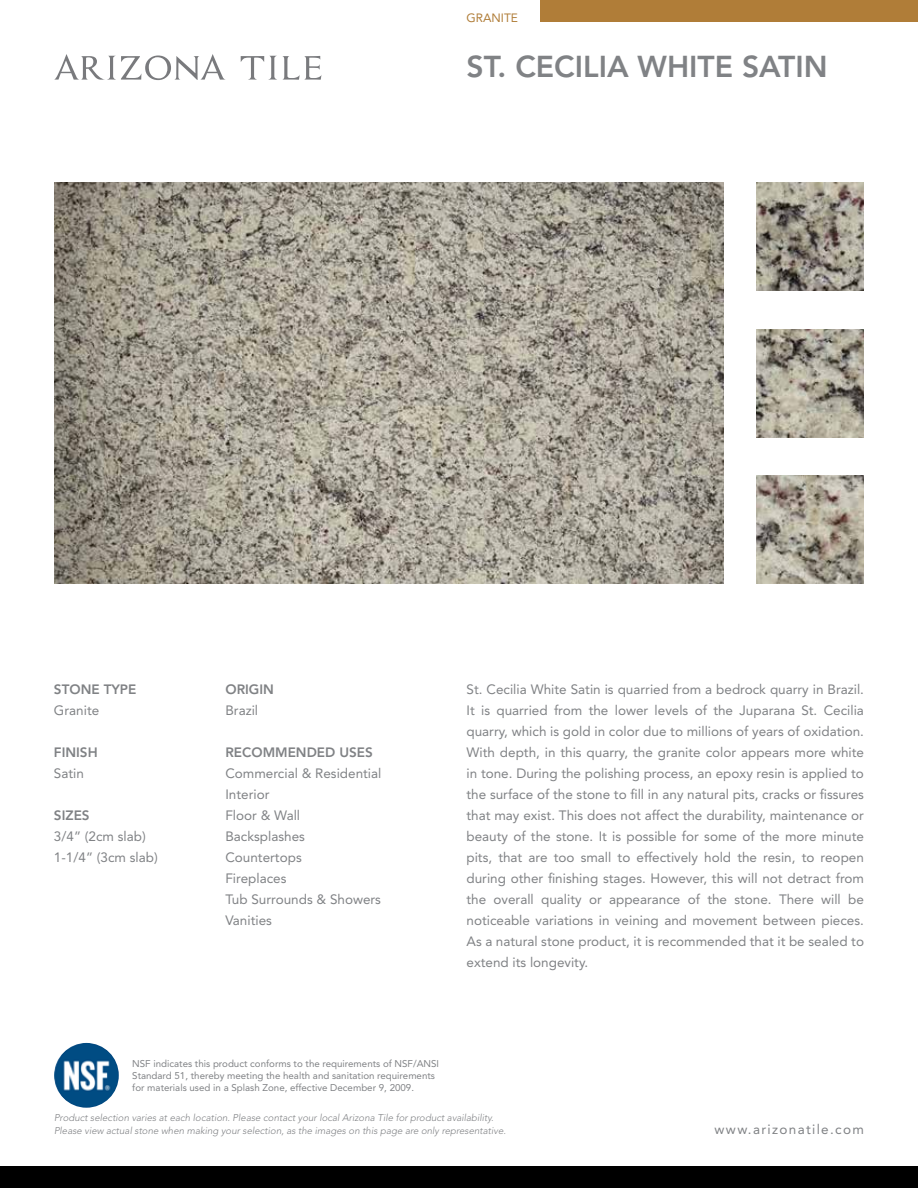
<style>
.page{position:relative;width:918px;height:1188px;background:#fff}
.page>*{position:absolute;margin:0;border:0;box-sizing:border-box;transform-origin:0 0}
.t1{font:800 30px "Avenir LT Std";color:#808285}
.t2{font:13.5px/21px "Avenir LT Std";color:#808285}
.t3{font:800 13.5px "Avenir LT Std";color:#808285}
.t4{font:13.5px "Avenir LT Std";letter-spacing:.1em;color:#808285}
.t5{font:12px "Avenir LT Std";color:#b07d38}
.t6{font:italic 300 9.75px "Avenir LT Std";color:#808285}
.t7{font:9.75px/12px "Avenir LT Std";color:#808285}
</style>
<div class="page">
<svg style="left:54px;top:54px;width:172px;height:26px"></svg>
<svg style="left:241px;top:56px;width:81px;height:24px"></svg>
<div style="left:0;top:1166px;width:918px;height:22px;background:#000"></div>
<div style="left:541px;top:0;width:377px;height:22px;background:#b07d38"></div>
<img style="left:54px;top:1043px;width:65px;height:65px;border-radius:32px">
<img style="left:54px;top:183px;width:669px;height:400px">
<img style="left:756px;top:183px;width:108px;height:108px">
<img style="left:756px;top:329px;width:108px;height:108px">
<img style="left:756px;top:475px;width:108px;height:108px">
<p class="t5" style="left:466px;top:10px;width:53px">GRANITE</p>
<h1 class="t1" style="left:466px;top:49px;width:363px">ST. CECiLIA WHITE SATIN</h1>
<p class="t3" style="left:54px;top:681px;width:84px">STONE TYPE</p>
<p class="t2" style="left:54px;top:700px;width:47px">Granite</p>
<p class="t3" style="left:54px;top:744px;width:45px">FINISH</p>
<p class="t2" style="left:54px;top:763px;width:32px">Satin</p>
<p class="t3" style="left:54px;top:807px;width:37px">SIZES</p>
<p class="t2" style="left:54px;top:826px;width:105px">3/4” (2cm slab)<br>1-1/4” (3cm slab)</p>
<p class="t3" style="left:225px;top:681px;width:50px">ORIGIN</p>
<p class="t2" style="left:225px;top:700px;width:34px">Brazil</p>
<p class="t3" style="left:225px;top:744px;width:149px">RECOMMENDED USES</p>
<p class="t2" style="left:225px;top:763px;width:158px">Commercial &amp; Residential<br>Interior<br>Floor &amp; Wall<br>Backsplashes<br>Countertops<br>Fireplaces<br>Tub Surrounds &amp; Showers<br>Vanities</p>
<p class="t2" style="left:466px;top:679px;width:399px;text-align:justify">St. Cecilia White Satin is quarried from a bedrock quarry in Brazil.<br>It is quarried from the lower levels of the Juparana St. Cecilia quarry, which is gold in color due to millions of years of oxidation.<br>With depth, in this quarry, the granite color appears more white in tone. During the polishing process, an epoxy resin is applied to the surface of the stone to fill in any natural pits, cracks or fissures that may exist. This does not affect the durability, maintenance or beauty of the stone. It is possible for some of the more minute pits, that are too small to effectively hold the resin, to reopen during other finishing stages. However, this will not detract from the overall quality or appearance of the stone. There will be noticeable variations in veining and movement between pieces.<br>As a natural stone product, it is recommended that it be sealed to extend its longevity.</p>
<p class="t7" style="left:132px;top:1058px;width:308px">NSF indicates this product conforms to the requirements of NSF/ANSI<br>Standard 51, thereby meeting the health and sanitation requirements for materials used in a Splash Zone, effective December 9, 2009.</p>
<p class="t6" style="left:54px;top:1112px;width:441px">Product selection varies at each location. Please contact your local Arizona Tile for product availability.</p>
<p class="t6" style="left:54px;top:1125px;width:454px">Please view actual stone when making your selection, as the images on this page are only representative.</p>
<p class="t4" style="left:715px;top:1121px;width:151px">www.arizonatile.com</p>
</div>
